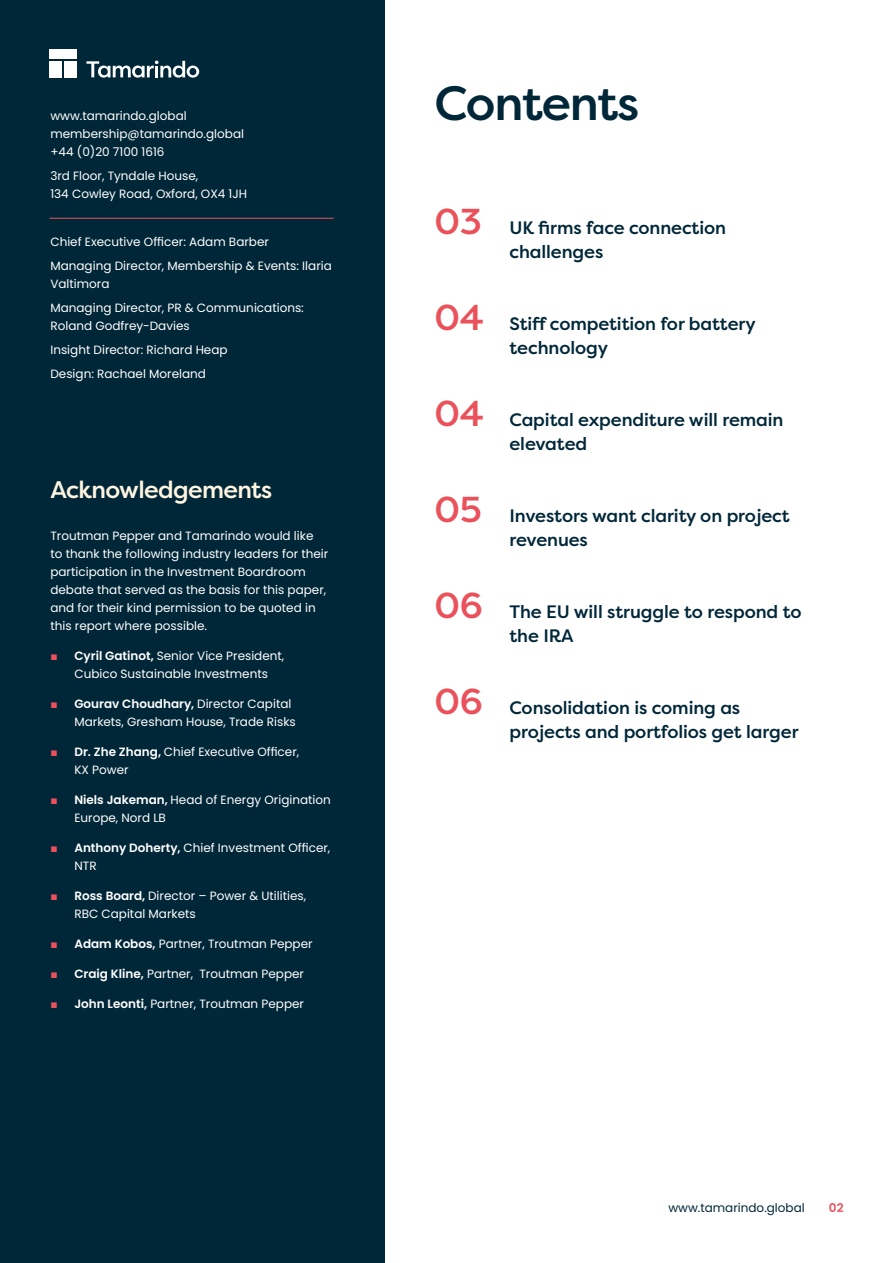
<style>
.page{position:relative;width:893px;height:1263px;background:#fff}
.page>*{position:absolute;margin:0;border:0;box-sizing:border-box;transform-origin:0 0}
.n-heading-m_-_32px{font:500 48px "Filson Pro";letter-spacing:-.025em;color:#002738}
.s-heading-xxs_-_16px{font:500 24px "Filson Pro";letter-spacing:-.025em;color:#fff4e0}
.t1{font:500 18px/24px "Filson Pro";letter-spacing:-.005em;color:#002738}
.w-text-xxs_-_8px{font:12px/18px "Poppins";color:#fff}
.t2{font:12px "Poppins";color:#002738}
.t3{font:600 12px "Poppins";color:#ea515a}
.s1{font-family:"Arial";color:#ea515a}
.s2{font-weight:600}
.s3{font-size:36px;color:#ea515a}
</style>
<div class="page">
<div style="left:0;top:0;width:384px;height:1263px;background:#002738"></div>
<hr style="left:49px;top:218px;width:285px;height:1px;background:#ea515a">
<div style="left:65px;top:61px;width:12px;height:16px;background:#fff"></div>
<div style="left:49px;top:61px;width:13px;height:16px;background:#fff"></div>
<div style="left:49px;top:50px;width:28px;height:9px;background:#fff"></div>
<svg style="left:86px;top:61px;width:113px;height:17px"></svg>
<p class="w-text-xxs_-_8px" style="left:50px;top:107px;width:195px">www.tamarindo.global membership@tamarindo.global +44 (0)20 7100 1616</p>
<p class="w-text-xxs_-_8px" style="left:50px;top:167px;width:198px">3rd Floor, Tyndale House,<br>134 Cowley Road, Oxford, OX4 1JH</p>
<p class="w-text-xxs_-_8px" style="left:50px;top:233px;width:220px">Chief Executive Officer: Adam Barber</p>
<p class="w-text-xxs_-_8px" style="left:50px;top:257px;width:283px">Managing Director, Membership &amp; Events: Ilaria<br>Valtimora</p>
<p class="w-text-xxs_-_8px" style="left:50px;top:299px;width:255px">Managing Director, PR &amp; Communications:<br>Roland Godfrey-Davies</p>
<p class="w-text-xxs_-_8px" style="left:50px;top:341px;width:179px">Insight Director: Richard Heap</p>
<p class="w-text-xxs_-_8px" style="left:50px;top:365px;width:157px">Design: Rachael Moreland</p>
<p class="s-heading-xxs_-_16px" style="left:50px;top:473px;width:223px">Acknowledgements</p>
<p class="w-text-xxs_-_8px" style="left:50px;top:527px;width:279px">Troutman Pepper and Tamarindo would like to thank the following industry leaders for their participation in the Investment Boardroom debate that served as the basis for this paper, and for their kind permission to be quoted in this report where possible.</p>
<p class="w-text-xxs_-_8px" style="left:74px;top:647px;width:211px;text-indent:-24px"><span class="s1">■</span> <span class="s2">Cyril Gatinot,</span> Senior Vice President,<br>Cubico Sustainable Investments</p>
<p class="w-text-xxs_-_8px" style="left:74px;top:695px;width:223px;text-indent:-24px"><span class="s1">■</span> <span class="s2">Gourav Choudhary,</span> Director Capital<br>Markets, Gresham House, Trade Risks</p>
<p class="w-text-xxs_-_8px" style="left:74px;top:743px;width:226px;text-indent:-24px"><span class="s1">■</span> <span class="s2">Dr. Zhe Zhang,</span> Chief Executive Officer,<br>KX Power</p>
<p class="w-text-xxs_-_8px" style="left:74px;top:791px;width:258px;text-indent:-24px"><span class="s1">■</span> <span class="s2">Niels Jakeman,</span> Head of Energy Origination<br>Europe, Nord LB</p>
<p class="w-text-xxs_-_8px" style="left:74px;top:839px;width:257px;text-indent:-24px"><span class="s1">■</span> <span class="s2">Anthony Doherty,</span> Chief Investment Officer,<br>NTR</p>
<p class="w-text-xxs_-_8px" style="left:74px;top:887px;width:233px;text-indent:-24px"><span class="s1">■</span> <span class="s2">Ross Board,</span> Director – Power &amp; Utilities,<br>RBC Capital Markets</p>
<p class="w-text-xxs_-_8px" style="left:50px;top:935px;width:264px"><span class="s1">■</span> <span class="s2">Adam Kobos,</span> Partner, Troutman Pepper</p>
<p class="w-text-xxs_-_8px" style="left:50px;top:965px;width:255px"><span class="s1">■</span> <span class="s2">Craig Kline,</span> Partner, Troutman Pepper</p>
<p class="w-text-xxs_-_8px" style="left:50px;top:995px;width:255px"><span class="s1">■</span> <span class="s2">John Leonti,</span> Partner, Troutman Pepper</p>
<p class="n-heading-m_-_32px" style="left:434px;top:70px;width:206px">Contents</p>
<p class="t1" style="left:509px;top:215px;width:218px;text-indent:-75px"><span class="s3">03</span> UK firms face connection challenges</p>
<p class="t1" style="left:509px;top:311px;width:248px;text-indent:-75px"><span class="s3">04</span> Stiff competition for battery technology</p>
<p class="t1" style="left:509px;top:407px;width:275px;text-indent:-75px"><span class="s3">04</span> Capital expenditure will remain elevated</p>
<p class="t1" style="left:509px;top:503px;width:282px;text-indent:-75px"><span class="s3">05</span> Investors want clarity on project revenues</p>
<p class="t1" style="left:509px;top:599px;width:294px;text-indent:-75px"><span class="s3">06</span> The EU will struggle to respond to the IRA</p>
<p class="t1" style="left:509px;top:695px;width:291px;text-indent:-75px"><span class="s3">06</span> Consolidation is coming as projects and portfolios get larger</p>
<p class="t2" style="left:668px;top:1201px;width:138px">www.tamarindo.global</p>
<p class="t3" style="left:829px;top:1201px;width:16px">02</p>
</div>
